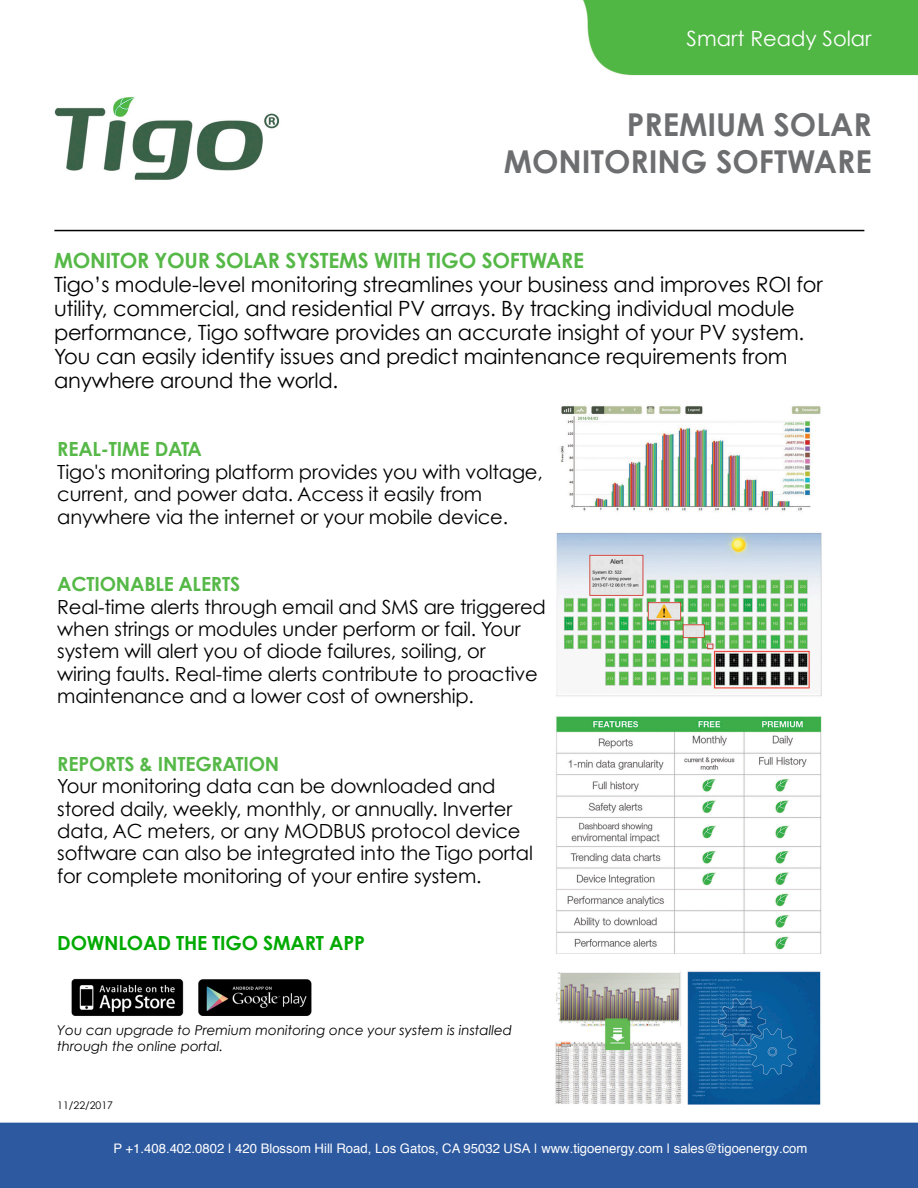
<style>
.page{position:relative;width:918px;height:1188px;background:#fff}
.page>*{position:absolute;margin:0;border:0;box-sizing:border-box;transform-origin:0 0}
.t1{font:700 31.5px/36.5px "Century Gothic";color:#6d6e70;text-align:right}
.t2{font:21px/24.2px "Century Gothic";letter-spacing:-.01em;color:#000}
.t3{font:21px "Century Gothic";color:#fff}
.t4{font:19.5px/22.5px "Century Gothic";letter-spacing:-.01em;color:#000}
.t5{font:700 19.5px "Century Gothic";letter-spacing:-.01em;color:#0a0}
.t6{font:italic 13.5px/15.6px "Century Gothic";color:#000}
.t7{font:13.2px "Helvetica";color:#fff}
.t8{font:10.5px "Century Gothic";color:#000}
.s1{font-weight:700;color:#55b847}
.s2{font-family:"Arial"}
</style>
<div class="page">
<img style="left:0;top:0;width:918px;height:1188px">
<hr style="left:54px;top:230px;width:810px;height:1px;background:#000">
<p class="t3" style="left:687px;top:24px;width:187px">Smart Ready Solar</p>
<p class="t1" style="left:504px;top:105px;width:370px">PREMIUM SOLAR<br>MONITORING SOFTWARE</p>
<p class="t2" style="left:54px;top:248px;width:770px"><span class="s1">MONITOR YOUR SOLAR SYSTEMS WITH TIGO SOFTWARE<br></span>Tigo’s module-level monitoring streamlines your business and improves ROI for utility, commercial, and residential PV arrays. By tracking individual module performance, Tigo software provides an accurate insight of your PV system.<br>You can easily identify issues and predict maintenance requirements from anywhere around the world.</p>
<p class="t4" style="left:57px;top:438px;width:487px"><span class="s1">REAL-TIME DATA<br></span>Tigo's monitoring platform provides you with voltage, current, and power data. Access it easily from anywhere via the internet or your mobile device.</p>
<p class="t4" style="left:57px;top:573px;width:490px"><span class="s1">ACTIONABLE ALERTS<br></span>Real-time alerts through email and SMS are triggered when strings or modules under perform or fail. Your system will alert you of diode failures, soiling, or<br>wiring faults. Real-time alerts contribute to proactive maintenance and a lower cost of ownership.</p>
<p class="t4" style="left:57px;top:752px;width:477px"><span class="s1">REPORTS &amp; INTEGRATION<br></span>Your monitoring data can be downloaded and stored daily, weekly, monthly, or annually. Inverter data, AC meters, or any MODBUS protocol device software can also be integrated into the Tigo portal for complete monitoring of your entire system.</p>
<p class="t5" style="left:57px;top:928px;width:309px">DOWNLOAD THE TIGO SMART APP</p>
<p class="t6" style="left:57px;top:1022px;width:456px">You can upgrade to Premium monitoring once your system is installed through the online portal.</p>
<p class="t8" style="left:57px;top:1098px;width:57px">11/22/2017</p>
<p class="t7" style="left:113px;top:1139px;width:696px">P +1.408.402.0802 | 420 Blossom Hill Road, Los Gatos, CA 95032 <span class="s2">USA</span> | www.tigoenergy.com | sales@tigoenergy.com</p>
</div>
